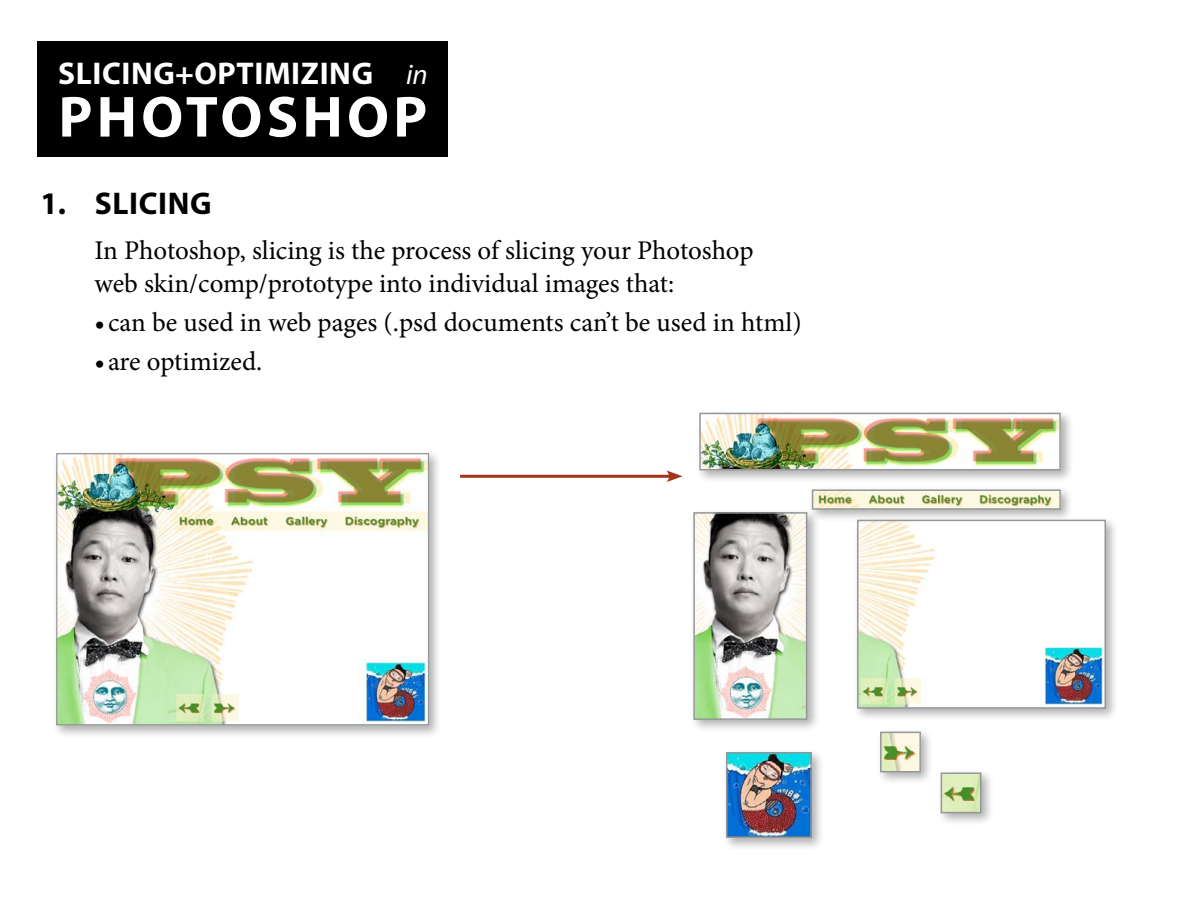
<style>
.page{position:relative;width:1188px;height:918px;background:#fff}
.page>*{position:absolute;margin:0;border:0;box-sizing:border-box;transform-origin:0 0}
.t1{font:700 58.5px "Myriad Pro";letter-spacing:.075em;color:#fff}
.t2{font:700 31.5px "Myriad Pro";letter-spacing:.02em;color:#fff}
.t3{font:700 31.5px "Myriad Pro";letter-spacing:.02em;color:#000}
.t4{font:27px/32.4px "Minion Pro";letter-spacing:-.005em;color:#000}
.s1{font-weight:400;font-style:italic;font-size:28.5px}
</style>
<div class="page">
<div style="left:38px;top:41px;width:410px;height:116px;background:#000"></div>
<div style="left:52px;top:449px;width:390px;height:290px;background:#000;opacity:.31"></div>
<img style="left:58px;top:455px;width:369px;height:268px">
<div style="left:56px;top:453px;width:373px;height:272px;border:1px solid #95979a"></div>
<div style="left:689px;top:508px;width:132px;height:225px;background:#000;opacity:.31"></div>
<img style="left:696px;top:515px;width:108px;height:202px">
<div style="left:693px;top:512px;width:114px;height:208px;border:2px solid #95979a"></div>
<div style="left:808px;top:486px;width:266px;height:37px;background:#000;opacity:.31"></div>
<img style="left:815px;top:492px;width:243px;height:15px">
<div style="left:812px;top:489px;width:249px;height:21px;border:2px solid #95979a"></div>
<div style="left:853px;top:516px;width:266px;height:206px;background:#000;opacity:.31"></div>
<img style="left:860px;top:523px;width:243px;height:183px">
<div style="left:857px;top:520px;width:249px;height:189px;border:2px solid #95979a"></div>
<div style="left:695px;top:409px;width:379px;height:75px;background:#000;opacity:.31"></div>
<img style="left:702px;top:416px;width:356px;height:51px">
<div style="left:699px;top:413px;width:362px;height:57px;border:2px solid #95979a"></div>
<hr style="left:460px;top:475px;width:212px;height:3px;background:#a4331c">
<svg style="left:666px;top:470px;width:17px;height:12px"></svg>
<div style="left:722px;top:748px;width:103px;height:103px;background:#000;opacity:.31"></div>
<img style="left:729px;top:755px;width:80px;height:80px">
<div style="left:726px;top:752px;width:86px;height:86px;border:2px solid #95979a"></div>
<div style="left:937px;top:769px;width:57px;height:57px;background:#000;opacity:.31"></div>
<img style="left:944px;top:775px;width:34px;height:35px">
<div style="left:941px;top:772px;width:40px;height:41px;border:2px solid #95979a"></div>
<div style="left:876px;top:728px;width:58px;height:57px;background:#000;opacity:.31"></div>
<img style="left:883px;top:735px;width:35px;height:34px">
<div style="left:880px;top:732px;width:41px;height:40px;border:2px solid #95979a"></div>
<p class="t2" style="left:58px;top:53px;width:371px">SLICING+OPTIMIZING <span class="s1">in</span></p>
<h1 class="t1" style="left:58px;top:79px;width:370px">PHOTOSHOP</h1>
<p class="t3" style="left:40px;top:182px;width:173px">1. SLICING</p>
<p class="t4" style="left:94px;top:235px;width:661px">In Photoshop, slicing is the process of slicing your Photoshop web skin/comp/prototype into individual images that:</p>
<p class="t4" style="left:94px;top:306px;width:709px">•can be used in web pages (.psd documents can’t be used in html)</p>
<p class="t4" style="left:94px;top:345px;width:169px">• are optimized.</p>
</div>
